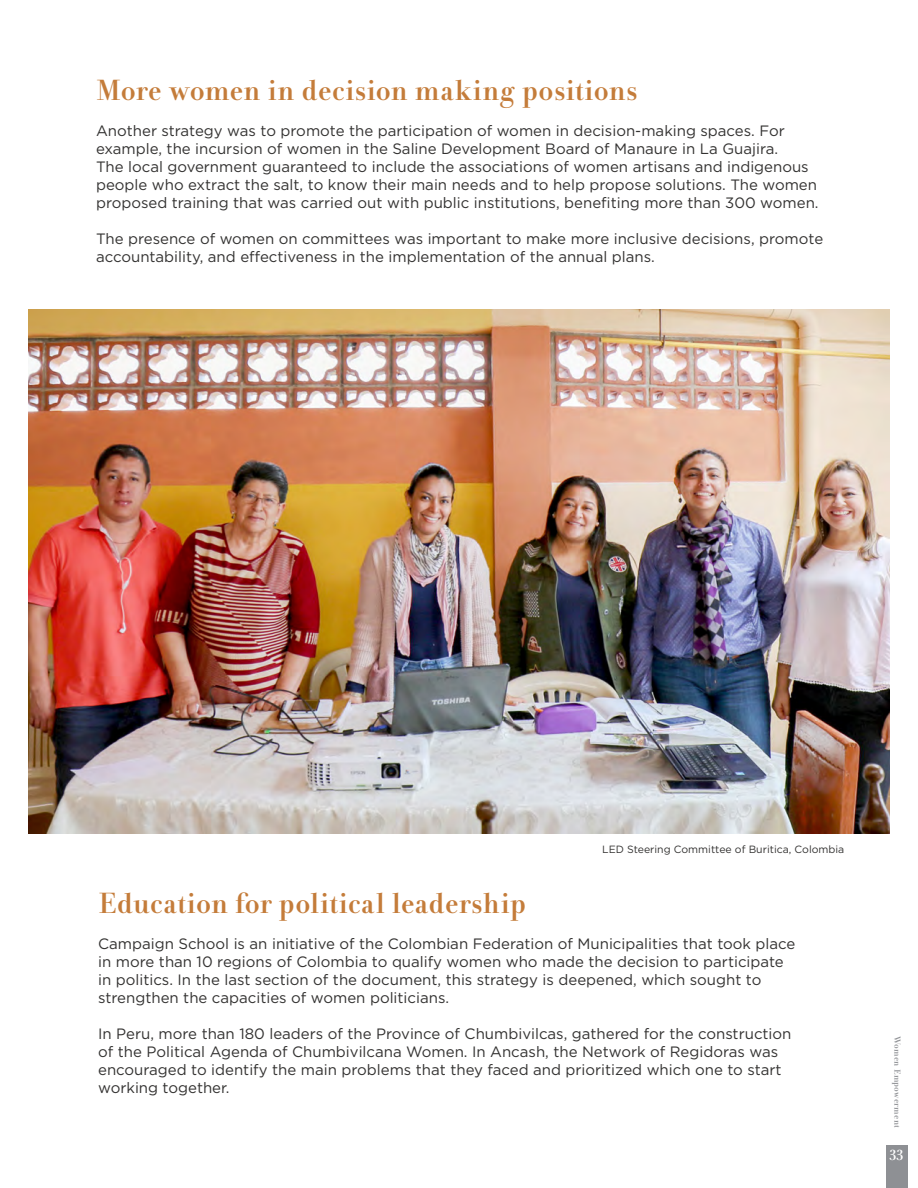
<style>
.page{position:relative;width:918px;height:1188px;background:#fff}
.page>*{position:absolute;margin:0;border:0;box-sizing:border-box;transform-origin:0 0}
.t1{font:700 30px "Andrade Pro";letter-spacing:-.005em;color:#c47c3a}
.t2{font:15px/18px "Gotham";color:#333231}
.t3{font:700 15px "Andrade Pro";color:#fff}
.t4{font:10.5px "Gotham";color:#333231}
.t5{font:700 9px "Andrade Pro";letter-spacing:.02em;color:#8e9094}
</style>
<div class="page">
<div style="left:886px;top:1145px;width:21px;height:43px;background:#8e9094"></div>
<img style="left:29px;top:309px;width:860px;height:524px">
<h4 class="t1" style="left:96px;top:70px;width:544px">More women in decision making positions</h4>
<p class="t2" style="left:96px;top:122px;width:724px">Another strategy was to promote the participation of women in decision-making spaces. For example, the incursion of women in the Saline Development Board of Manaure in La Guajira.<br>The local government guaranteed to include the associations of women artisans and indigenous people who extract the salt, to know their main needs and to help propose solutions. The women proposed training that was carried out with public institutions, benefiting more than 300 women.</p>
<p class="t2" style="left:96px;top:230px;width:729px">The presence of women on committees was important to make more inclusive decisions, promote accountability, and effectiveness in the implementation of the annual plans.</p>
<p class="t4" style="left:602px;top:843px;width:244px">LED Steering Committee of Buritica, Colombia</p>
<h4 class="t1" style="left:98px;top:883px;width:430px">Education for political leadership</h4>
<p class="t2" style="left:98px;top:934px;width:699px">Campaign School is an initiative of the Colombian Federation of Municipalities that took place in more than 10 regions of Colombia to qualify women who made the decision to participate in politics. In the last section of the document, this strategy is deepened, which sought to strengthen the capacities of women politicians.</p>
<p class="t2" style="left:98px;top:1024px;width:695px">In Peru, more than 180 leaders of the Province of Chumbivilcas, gathered for the construction of the Political Agenda of Chumbivilcana Women. In Ancash, the Network of Regidoras was encouraged to identify the main problems that they faced and prioritized which one to start working together.</p>
<p class="t5" style="left:903px;top:1036px;width:93px;rotate:90deg">Women Empowerment</p>
<p class="t3" style="left:889px;top:1145px;width:16px">33</p>
</div>
